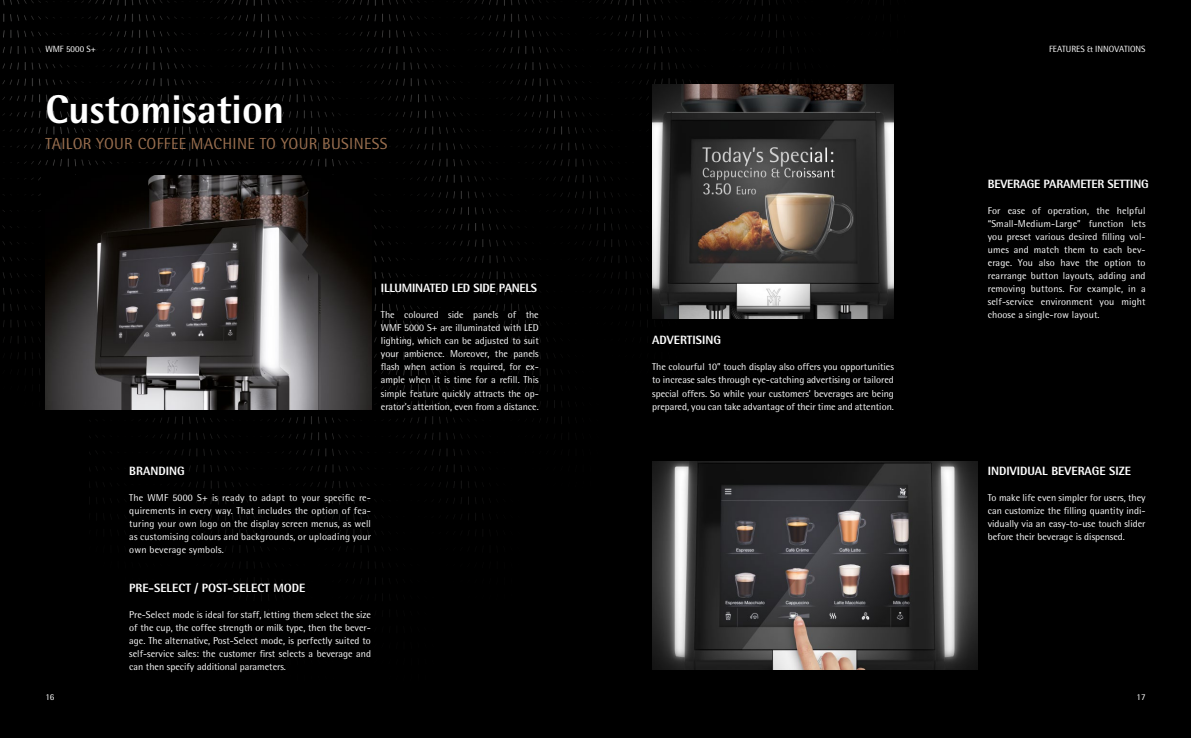
<style>
.page{position:relative;width:1191px;height:738px;background:#fff}
.page>*{position:absolute;margin:0;border:0;box-sizing:border-box;transform-origin:0 0}
.t1{font:700 40px "WMF Rotis";color:#fff}
.t2{font:16px "WMF Rotis";letter-spacing:.02em;color:#996e4e}
.t3{font:700 12px "WMF Rotis";color:#fff}
.t4{font:700 12px "WMF Rotis";letter-spacing:-.02em;color:#fff}
.t5{font:10px/13px "WMF Rotis";color:#fff;text-align:justify}
.t6{font:9px "WMF Rotis";color:#fff}
</style>
<div class="page">
<div style="left:0;top:0;width:1191px;height:737px;background:#000"></div>
<img style="left:45px;top:175px;width:326px;height:234px">
<img style="left:652px;top:84px;width:242px;height:234px">
<img style="left:652px;top:461px;width:325px;height:208px">
<p class="t6" style="left:45px;top:44px;width:52px">WMF 5000 S+</p>
<p class="t6" style="left:1049px;top:44px;width:98px">FEATURES &amp; INNOVATIONS</p>
<p class="t1" style="left:45px;top:84px;width:240px">Customisation</p>
<p class="t2" style="left:45px;top:134px;width:344px">TAILOR YOUR COFFEE MACHINE TO YOUR BUSINESS</p>
<p class="t4" style="left:381px;top:280px;width:158px">ILLUMINATED LED SIDE PANELS</p>
<p class="t5" style="left:381px;top:308px;width:159px">The coloured side panels of the WMF 5000 S+ are illuminated with LED lighting, which can be adjusted to suit your ambience. Moreover, the panels flash when action is required, for ex&shy;ample when it is time for a refill. This simple feature quickly attracts the op&shy;erator’s attention, even from a distance.</p>
<p class="t3" style="left:129px;top:462px;width:57px">BRANDING</p>
<p class="t5" style="left:129px;top:490px;width:243px">The WMF 5000 S+ is ready to adapt to your specific re&shy;quirements in every way. That includes the option of fea&shy;turing your own logo on the display screen menus, as well as customising colours and backgrounds, or uploading your own beverage symbols.</p>
<p class="t3" style="left:129px;top:579px;width:178px">PRE-SELECT / POST-SELECT MODE</p>
<p class="t5" style="left:129px;top:607px;width:243px">Pre-Select mode is ideal for staff, letting them select the size of the cup, the coffee strength or milk type, then the bever&shy;age. The alternative, Post-Select mode, is perfectly suited to self-service sales: the customer first selects a beverage and can then specify additional parameters.</p>
<p class="t3" style="left:652px;top:332px;width:70px">ADVERTISING</p>
<p class="t5" style="left:652px;top:360px;width:243px">The colourful 10” touch display also offers you opportunities to increase sales through eye-catching advertising or tailored special offers. So while your customers’ beverages are being prepared, you can take advantage of their time and attention.</p>
<p class="t4" style="left:987px;top:176px;width:162px">BEVERAGE PARAMETER SETTING</p>
<p class="t5" style="left:987px;top:204px;width:159px">For ease of operation, the helpful “Small-Medium-Large” function lets you preset various desired filling vol&shy;umes and match them to each bev&shy;erage. You also have the option to rearrange button layouts, adding and removing buttons. For example, in a self-service environment you might choose a single-row layout.</p>
<p class="t3" style="left:987px;top:462px;width:145px">INDIVIDUAL BEVERAGE SIZE</p>
<p class="t5" style="left:987px;top:490px;width:159px">To make life even simpler for users, they can customize the filling quantity indi&shy;vidually via an easy-to-use touch slider before their beverage is dispensed.</p>
<p class="t6" style="left:45px;top:690px;width:11px">16</p>
<p class="t6" style="left:1136px;top:690px;width:11px">17</p>
</div>
